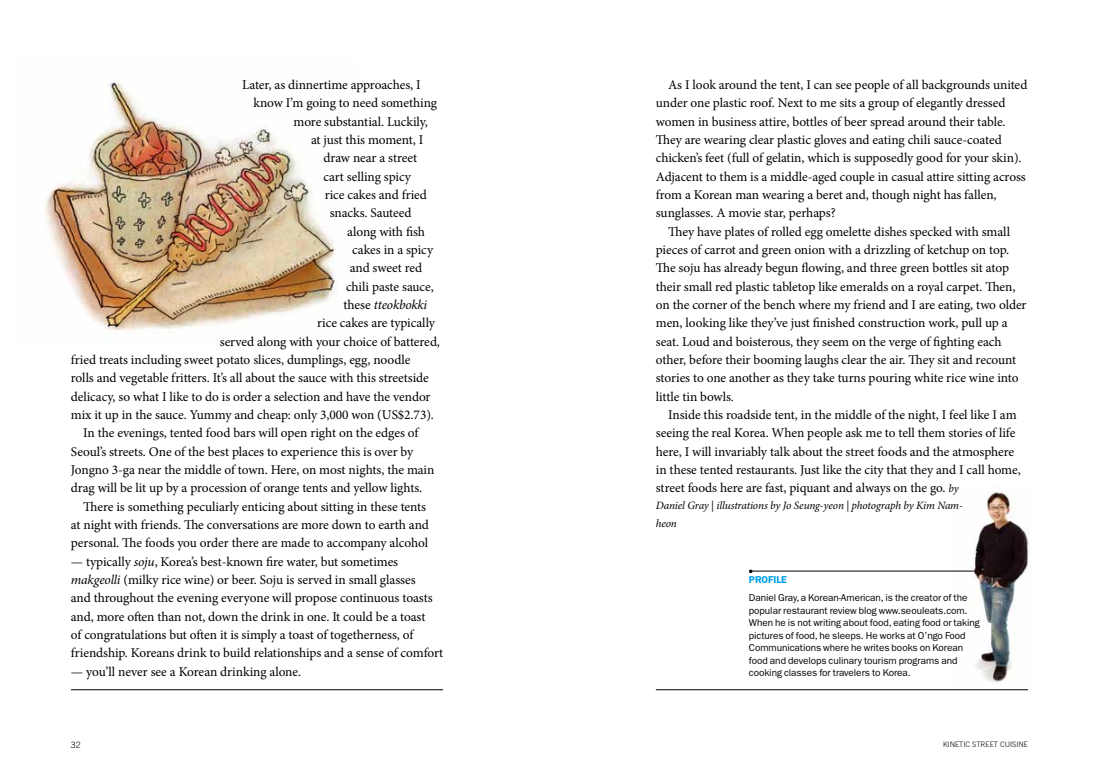
<style>
.page{position:relative;width:1099px;height:780px;background:#fff}
.page>*{position:absolute;margin:0;border:0;box-sizing:border-box;transform-origin:0 0}
.t1{font:13.38px/18.4px "Minion Pro";letter-spacing:-.005em;color:#000}
.t2{font:italic 13.38px "Minion Pro";letter-spacing:-.015em;color:#000}
.t3{font:italic 11.25px/18.4px "Minion Pro";letter-spacing:-.015em;color:#000}
.t4{font:10px/12.5px "Franklin Gothic";letter-spacing:-.005em;color:#000}
.t5{font:300 8.75px "Trade Gothic";color:#000}
.t6{font:300 7.5px "Trade Gothic";color:#000}
.s1{font-style:normal}
.s2{font-style:italic}
.s3{font-style:italic;font-size:11.25px}
.s4{font-weight:600;color:#00a0e9}
</style>
<div class="page">
<hr style="left:71px;top:689px;width:372px;height:1px;background:#000">
<hr style="left:656px;top:689px;width:372px;height:1px;background:#000">
<img style="left:46px;top:82px;width:289px;height:249px">
<img style="left:952px;top:492px;width:77px;height:190px">
<hr style="left:751px;top:571px;width:223px;height:1px;background:#000">
<p class="t1" style="left:242px;top:76px;width:180px">Later, as dinnertime approaches, I</p>
<p class="t1" style="left:253px;top:94px;width:185px">know I’m going to need something</p>
<p class="t1" style="left:293px;top:112px;width:136px">more substantial. Luckily,</p>
<p class="t1" style="left:311px;top:131px;width:114px">at just this moment, I</p>
<p class="t1" style="left:323px;top:149px;width:95px">draw near a street</p>
<p class="t1" style="left:323px;top:167px;width:89px">cart selling spicy</p>
<p class="t1" style="left:325px;top:186px;width:104px">rice cakes and fried</p>
<p class="t1" style="left:330px;top:204px;width:83px">snacks. Sauteed</p>
<p class="t1" style="left:347px;top:222px;width:79px">along with fish</p>
<p class="t1" style="left:352px;top:240px;width:82px">cakes in a spicy</p>
<p class="t1" style="left:350px;top:259px;width:74px">and sweet red</p>
<p class="t1" style="left:346px;top:277px;width:89px">chili paste sauce,</p>
<p class="t2" style="left:343px;top:295px;width:85px"><span class="s1">these</span> tteokbokki</p>
<p class="t1" style="left:317px;top:314px;width:119px">rice cakes are typically</p>
<p class="t1" style="left:220px;top:332px;width:222px">served along with your choice of battered,</p>
<p class="t1" style="left:71px;top:350px;width:341px">fried treats including sweet potato slices, dumplings, egg, noodle</p>
<p class="t1" style="left:71px;top:369px;width:359px">rolls and vegetable fritters. It’s all about the sauce with this streetside</p>
<p class="t1" style="left:71px;top:387px;width:361px">delicacy, so what I like to do is order a selection and have the vendor</p>
<p class="t1" style="left:71px;top:405px;width:364px">mix it up in the sauce. Yummy and cheap: only 3,000 won (US$2.73).</p>
<p class="t1" style="left:83px;top:424px;width:336px">In the evenings, tented food bars will open right on the edges of</p>
<p class="t1" style="left:71px;top:442px;width:344px">Seoul’s streets. One of the best places to experience this is over by</p>
<p class="t1" style="left:71px;top:460px;width:365px">Jongno 3-ga near the middle of town. Here, on most nights, the main</p>
<p class="t1" style="left:71px;top:479px;width:353px">drag will be lit up by a procession of orange tents and yellow lights.</p>
<p class="t1" style="left:83px;top:497px;width:344px">There is something peculiarly enticing about sitting in these tents</p>
<p class="t1" style="left:71px;top:515px;width:359px">at night with friends. The conversations are more down to earth and</p>
<p class="t1" style="left:71px;top:534px;width:359px">personal. The foods you order there are made to accompany alcohol</p>
<p class="t1" style="left:71px;top:552px;width:374px">— typically <span class="s2">soju</span>, Korea’s best-known fire water, but sometimes <span class="s2">makgeolli</span> (milky rice wine) or beer. Soju is served in small glasses<br>and throughout the evening everyone will propose continuous toasts and, more often than not, down the drink in one. It could be a toast<br>of congratulations but often it is simply a toast of togetherness, of friendship. Koreans drink to build relationships and a sense of comfort</p>
<p class="t1" style="left:71px;top:662px;width:232px">— you’ll never see a Korean drinking alone.</p>
<p class="t1" style="left:668px;top:76px;width:360px">As I look around the tent, I can see people of all backgrounds united</p>
<p class="t1" style="left:656px;top:94px;width:351px">under one plastic roof. Next to me sits a group of elegantly dressed</p>
<p class="t1" style="left:656px;top:112px;width:351px">women in business attire, bottles of beer spread around their table.</p>
<p class="t1" style="left:656px;top:130px;width:347px">They are wearing clear plastic gloves and eating chili sauce-coated</p>
<p class="t1" style="left:656px;top:149px;width:367px">chicken’s feet (full of gelatin, which is supposedly good for your skin).</p>
<p class="t1" style="left:656px;top:167px;width:371px">Adjacent to them is a middle-aged couple in casual attire sitting across</p>
<p class="t1" style="left:656px;top:185px;width:342px">from a Korean man wearing a beret and, though night has fallen,</p>
<p class="t1" style="left:656px;top:204px;width:181px">sunglasses. A movie star, perhaps?</p>
<p class="t1" style="left:668px;top:222px;width:343px">They have plates of rolled egg omelette dishes specked with small</p>
<p class="t1" style="left:656px;top:240px;width:355px">pieces of carrot and green onion with a drizzling of ketchup on top.</p>
<p class="t1" style="left:656px;top:259px;width:354px">The soju has already begun flowing, and three green bottles sit atop</p>
<p class="t1" style="left:656px;top:277px;width:361px">their small red plastic tabletop like emeralds on a royal carpet. Then,</p>
<p class="t1" style="left:656px;top:295px;width:372px">on the corner of the bench where my friend and I are eating, two older</p>
<p class="t1" style="left:656px;top:314px;width:353px">men, looking like they’ve just finished construction work, pull up a</p>
<p class="t1" style="left:656px;top:332px;width:347px">seat. Loud and boisterous, they seem on the verge of fighting each</p>
<p class="t1" style="left:656px;top:350px;width:362px">other, before their booming laughs clear the air. They sit and recount</p>
<p class="t1" style="left:656px;top:369px;width:364px">stories to one another as they take turns pouring white rice wine into</p>
<p class="t1" style="left:656px;top:387px;width:80px">little tin bowls.</p>
<p class="t1" style="left:668px;top:405px;width:350px">Inside this roadside tent, in the middle of the night, I feel like I am</p>
<p class="t1" style="left:656px;top:424px;width:361px">seeing the real Korea. When people ask me to tell them stories of life</p>
<p class="t1" style="left:656px;top:442px;width:360px">here, I will invariably talk about the street foods and the atmosphere</p>
<p class="t1" style="left:656px;top:460px;width:366px">in these tented restaurants. Just like the city that they and I call home,</p>
<p class="t1" style="left:656px;top:479px;width:304px">street foods here are fast, piquant and always on the go. <span class="s3">by</span></p>
<p class="t3" style="left:656px;top:496px;width:308px">Daniel Gray | illustrations by Jo Seung-yeon | photograph by Kim Nam&shy;heon</p>
<p class="t4" style="left:749px;top:571px;width:220px;line-height:17.9px"><span class="s4">PROFILE<br></span>Daniel Gray, a Korean-American, is the creator of the</p>
<p class="t4" style="left:749px;top:604px;width:232px">popular restaurant review blog www.seouleats.com.<br>When he is not writing about food, eating food or taking pictures of food, he sleeps. He works at O’ngo Food Communications where he writes books on Korean food and develops culinary tourism programs and cooking classes for travelers to Korea.</p>
<p class="t5" style="left:71px;top:739px;width:11px">32</p>
<p class="t6" style="left:943px;top:739px;width:87px">KINETIC STR EET CUISINE</p>
</div>
